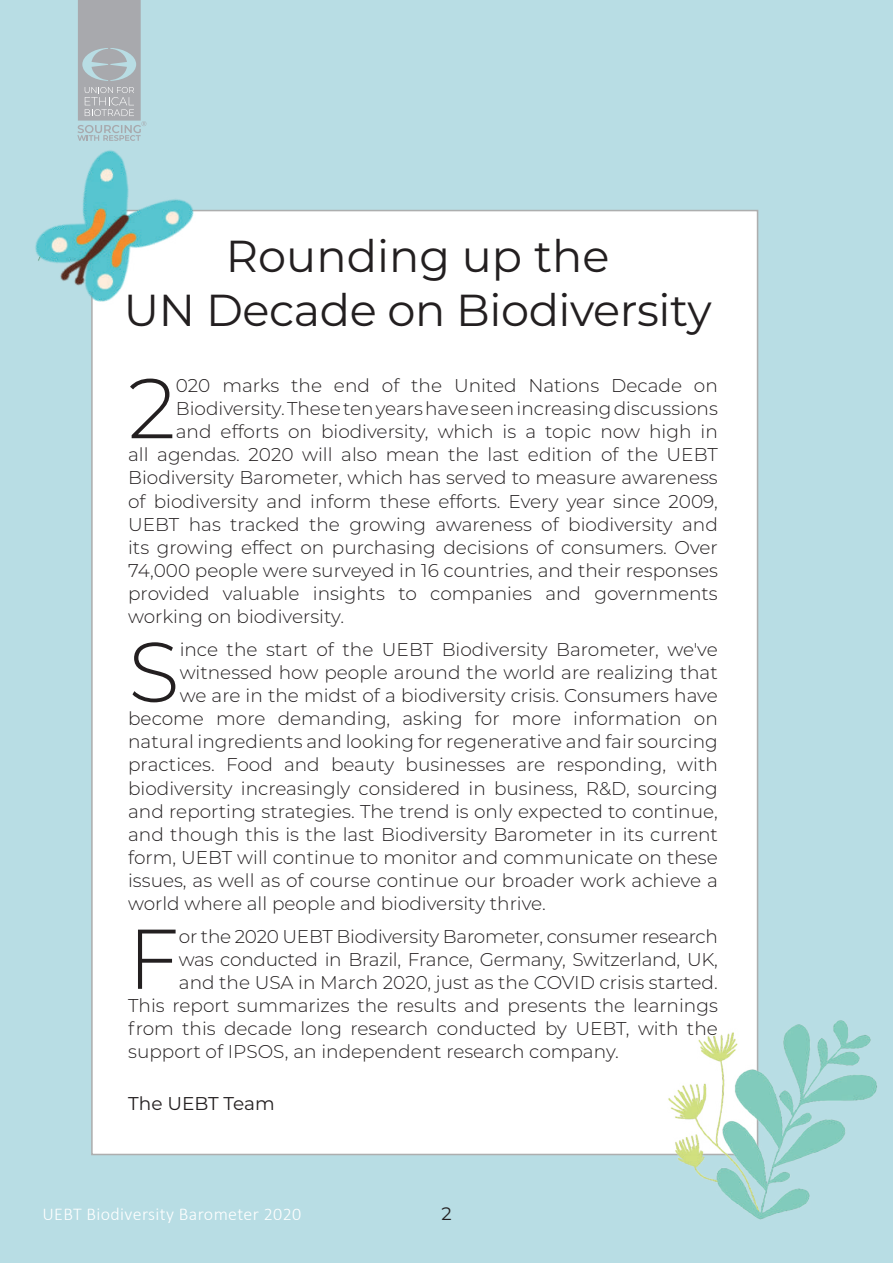
<style>
.page{position:relative;width:893px;height:1263px;background:#b8dde4}
.page>*{position:absolute;margin:0;border:0;box-sizing:border-box;transform-origin:0 0}
.t1{font:300 84.6px "Montserrat";color:#231f20}
.t2{font:300 84.6px "Montserrat";color:#231f20;scale:.95 1}
.t3{font:44.7px/53.7px "Montserrat";letter-spacing:-.01em;color:#231f20;text-align:center}
.t4{font:300 18.45px "Montserrat";color:#231f20}
.t5{font:18.45px "Montserrat";color:#231f20}
.t6{font:300 18px "Calibri";letter-spacing:.02em;color:#fff}
.t7{font:18px "Montserrat";color:#231f20}
</style>
<div class="page">
<div style="left:91px;top:210px;width:667px;height:945px;background:#fff;border:2px solid #adaeae"></div>
<svg style="left:78px;top:0;width:63px;height:115px;background:#abafb4"></svg>
<img style="left:35px;top:115px;width:167px;height:189px">
<img style="left:631px;top:921px;width:246px;height:299px">
<h2 class="t3" style="left:124px;top:228px;width:589px">Rounding up the<br>UN Decade on Biodiversity</h2>
<h1 class="t1" style="left:128px;top:351px;width:49px">2</h1>
<p class="t4" style="left:176px;top:373px;width:544px">020 marks the end of the United Nations Decade on</p>
<p class="t4" style="left:176px;top:396px;width:544px">Biodiversity. These ten years have seen increasing discussions</p>
<p class="t4" style="left:176px;top:419px;width:543px">and efforts on biodiversity, which is a topic now high in</p>
<p class="t4" style="left:128px;top:442px;width:591px">all agendas. 2020 will also mean the last edition of the UEBT</p>
<p class="t4" style="left:128px;top:465px;width:591px">Biodiversity Barometer, which has served to measure awareness</p>
<p class="t4" style="left:128px;top:488px;width:591px">of biodiversity and inform these efforts. Every year since 2009,</p>
<p class="t4" style="left:128px;top:512px;width:591px">UEBT has tracked the growing awareness of biodiversity and</p>
<p class="t4" style="left:128px;top:535px;width:591px">its growing effect on purchasing decisions of consumers. Over</p>
<p class="t4" style="left:128px;top:558px;width:591px">74,000 people were surveyed in 16 countries, and their responses</p>
<p class="t4" style="left:128px;top:581px;width:591px">provided valuable insights to companies and governments</p>
<p class="t4" style="left:128px;top:604px;width:217px">working on biodiversity.</p>
<h1 class="t1" style="left:128px;top:614px;width:53px">S</h1>
<p class="t4" style="left:180px;top:637px;width:540px">ince the start of the UEBT Biodiversity Barometer, we've</p>
<p class="t4" style="left:180px;top:660px;width:540px">witnessed how people around the world are realizing that</p>
<p class="t4" style="left:180px;top:683px;width:540px">we are in the midst of a biodiversity crisis. Consumers have</p>
<p class="t4" style="left:128px;top:706px;width:591px">become more demanding, asking for more information on</p>
<p class="t4" style="left:128px;top:729px;width:591px">natural ingredients and looking for regenerative and fair sourcing</p>
<p class="t4" style="left:128px;top:752px;width:591px">practices. Food and beauty businesses are responding, with</p>
<p class="t4" style="left:128px;top:775px;width:591px">biodiversity increasingly considered in business, R&amp;D, sourcing</p>
<p class="t4" style="left:128px;top:798px;width:591px">and reporting strategies. The trend is only expected to continue,</p>
<p class="t4" style="left:128px;top:822px;width:591px">and though this is the last Biodiversity Barometer in its current</p>
<p class="t4" style="left:128px;top:845px;width:591px">form, UEBT will continue to monitor and communicate on these</p>
<p class="t4" style="left:128px;top:868px;width:591px">issues, as well as of course continue our broader work achieve a</p>
<p class="t4" style="left:128px;top:891px;width:419px">world where all people and biodiversity thrive.</p>
<h1 class="t2" style="left:128px;top:901px;width:55px">F</h1>
<p class="t4" style="left:179px;top:923px;width:540px">or the 2020 UEBT Biodiversity Barometer, consumer research</p>
<p class="t4" style="left:179px;top:947px;width:540px">was conducted in Brazil, France, Germany, Switzerland, UK,</p>
<p class="t4" style="left:179px;top:970px;width:540px">and the USA in March 2020, just as the COVID crisis started.</p>
<p class="t4" style="left:128px;top:993px;width:591px">This report summarizes the results and presents the learnings</p>
<p class="t4" style="left:128px;top:1016px;width:591px">from this decade long research conducted by UEBT, with the</p>
<p class="t4" style="left:128px;top:1039px;width:492px">support of IPSOS, an independent research company.</p>
<p class="t5" style="left:128px;top:1090px;width:148px">The UEBT Team</p>
<p class="t6" style="left:43px;top:1203px;width:260px">UEBT Biodiversity Barometer 2020</p>
<p class="t7" style="left:441px;top:1201px;width:12px">2</p>
</div>
